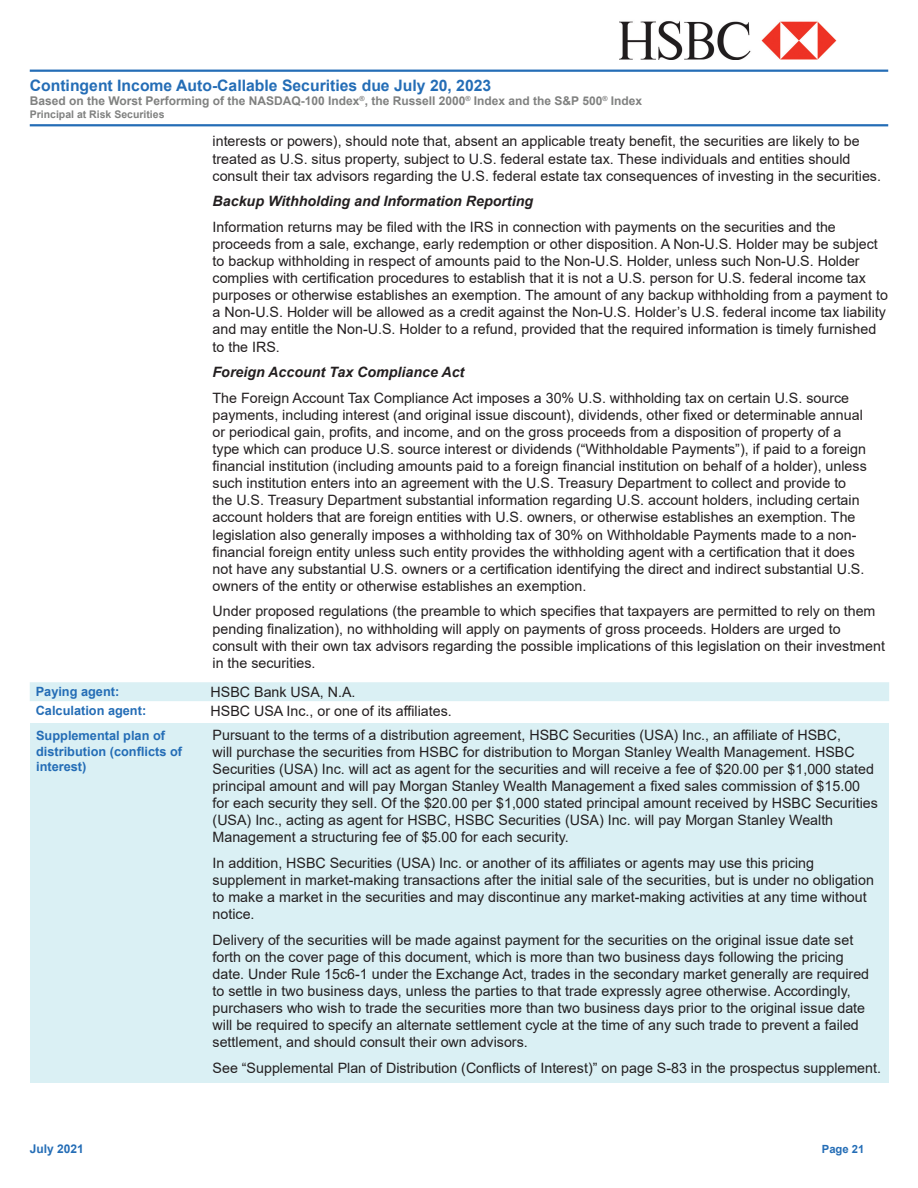
<style>
.page{position:relative;width:918px;height:1188px;background:#fff}
.page>*{position:absolute;margin:0;border:0;box-sizing:border-box;transform-origin:0 0}
.t1{font:700 15.75px "Arial";color:#246db6}
.TextTable{font:14.25px/17.1px "Arial";color:#231f20}
.TextTableBlue{font:14.25px/17.1px "Arial";color:#231f20}
.TextTable-2{font:italic 700 14.25px "Arial";color:#231f20}
.Text{font:14.25px "Arial";color:#231f20}
.TableLabel{font:700 12.75px "Arial";color:#246db6}
.t2{font:700 12px "Arial";color:#808180}
.t3{font:700 12px "Arial";color:#246db6}
.t4{font:700 11.25px "Arial";color:#246db6}
.t5{font:700 10.5px "Arial";color:#808180}
</style>
<div class="page">
<img style="left:619px;top:21px;width:218px;height:39px">
<hr style="left:30px;top:70px;width:858px;height:2px;background:#246db6">
<hr style="left:30px;top:124px;width:858px;height:2px;background:#246db6">
<div style="left:30px;top:682px;width:859px;height:19px;background:#daf0f4"></div>
<div style="left:30px;top:723px;width:858px;height:129px;background:#daf0f4"></div>
<div style="left:30px;top:851px;width:858px;height:78px;background:#daf0f4"></div>
<div style="left:30px;top:928px;width:858px;height:129px;background:#daf0f4"></div>
<div style="left:30px;top:1056px;width:858px;height:26px;background:#daf0f4"></div>
<p class="t1" style="left:30px;top:74px;width:463px">Contingent Income Auto-Callable Securities due July 20, 2023</p>
<p class="t2" style="left:30px;top:92px;width:614px">Based on the Worst Performing of the NASDAQ-100 Index<sup>®</sup>, the Russell 2000<sup>®</sup> Index and the S&amp;P 500<sup>®</sup> Index</p>
<p class="t5" style="left:30px;top:107px;width:136px">Principal at Risk Securities</p>
<p class="TextTable" style="left:213px;top:133px;width:670px">interests or powers), should note that, absent an applicable treaty benefit, the securities are likely to be treated as U.S. situs property, subject to U.S. federal estate tax. These individuals and entities should consult their tax advisors regarding the U.S. federal estate tax consequences of investing in the securities.</p>
<p class="TextTable-2" style="left:213px;top:192px;width:322px">Backup Withholding and Information Reporting</p>
<p class="TextTable" style="left:213px;top:218px;width:677px">Information returns may be filed with the IRS in connection with payments on the securities and the proceeds from a sale, exchange, early redemption or other disposition. A Non-U.S. Holder may be subject to backup withholding in respect of amounts paid to the Non-U.S. Holder, unless such Non-U.S. Holder complies with certification procedures to establish that it is not a U.S. person for U.S. federal income tax purposes or otherwise establishes an exemption. The amount of any backup withholding from a payment to a Non-U.S. Holder will be allowed as a credit against the Non-U.S. Holder’s U.S. federal income tax liability and may entitle the Non-U.S. Holder to a refund, provided that the required information is timely furnished to the IRS.</p>
<p class="TextTable-2" style="left:213px;top:363px;width:253px">Foreign Account Tax Compliance Act</p>
<p class="TextTable" style="left:213px;top:389px;width:656px">The Foreign Account Tax Compliance Act imposes a 30% U.S. withholding tax on certain U.S. source payments, including interest (and original issue discount), dividends, other fixed or determinable annual or periodical gain, profits, and income, and on the gross proceeds from a disposition of property of a type which can produce U.S. source interest or dividends (“Withholdable Payments”), if paid to a foreign financial institution (including amounts paid to a foreign financial institution on behalf of a holder), unless such institution enters into an agreement with the U.S. Treasury Department to collect and provide to the U.S. Treasury Department substantial information regarding U.S. account holders, including certain account holders that are foreign entities with U.S. owners, or otherwise establishes an exemption. The legislation also generally imposes a withholding tax of 30% on Withholdable Payments made to a non&shy;financial foreign entity unless such entity provides the withholding agent with a certification that it does not have any substantial U.S. owners or a certification identifying the direct and indirect substantial U.S. owners of the entity or otherwise establishes an exemption.</p>
<p class="TextTable" style="left:213px;top:603px;width:674px">Under proposed regulations (the preamble to which specifies that taxpayers are permitted to rely on them pending finalization), no withholding will apply on payments of gross proceeds. Holders are urged to consult with their own tax advisors regarding the possible implications of this legislation on their investment in the securities.</p>
<p class="TableLabel" style="left:36px;top:682px;width:85px">Paying agent:</p>
<p class="Text" style="left:211px;top:682px;width:146px">HSBC Bank USA, N.A.</p>
<p class="TableLabel" style="left:36px;top:701px;width:112px">Calculation agent:</p>
<p class="Text" style="left:211px;top:701px;width:243px">HSBC USA Inc., or one of its affiliates.</p>
<p class="TextTableBlue" style="left:213px;top:726px;width:667px">Pursuant to the terms of a distribution agreement, HSBC Securities (USA) Inc., an affiliate of HSBC,<br>will purchase the securities from HSBC for distribution to Morgan Stanley Wealth Management. HSBC Securities (USA) Inc. will act as agent for the securities and will receive a fee of $20.00 per $1,000 stated principal amount and will pay Morgan Stanley Wealth Management a fixed sales commission of $15.00 for each security they sell. Of the $20.00 per $1,000 stated principal amount received by HSBC Securities (USA) Inc., acting as agent for HSBC, HSBC Securities (USA) Inc. will pay Morgan Stanley Wealth Management a structuring fee of $5.00 for each security.</p>
<p class="TextTableBlue" style="left:213px;top:854px;width:663px">In addition, HSBC Securities (USA) Inc. or another of its affiliates or agents may use this pricing supplement in market-making transactions after the initial sale of the securities, but is under no obligation to make a market in the securities and may discontinue any market-making activities at any time without notice.</p>
<p class="TextTableBlue" style="left:213px;top:931px;width:658px">Delivery of the securities will be made against payment for the securities on the original issue date set forth on the cover page of this document, which is more than two business days following the pricing date. Under Rule 15c6-1 under the Exchange Act, trades in the secondary market generally are required to settle in two business days, unless the parties to that trade expressly agree otherwise. Accordingly, purchasers who wish to trade the securities more than two business days prior to the original issue date will be required to specify an alternate settlement cycle at the time of any such trade to prevent a failed settlement, and should consult their own advisors.</p>
<p class="TextTableBlue" style="left:213px;top:1059px;width:670px">See “Supplemental Plan of Distribution (Conflicts of Interest)” on page S-83 in the prospectus supplement.</p>
<p class="TableLabel" style="left:36px;top:727px;width:130px">Supplemental plan of</p>
<p class="TableLabel" style="left:36px;top:742px;width:147px">distribution (conflicts of</p>
<p class="TableLabel" style="left:36px;top:758px;width:52px">interest)</p>
<p class="t3" style="left:30px;top:1141px;width:56px">July 2021</p>
<p class="t4" style="left:822px;top:1141px;width:44px">Page 21</p>
</div>
